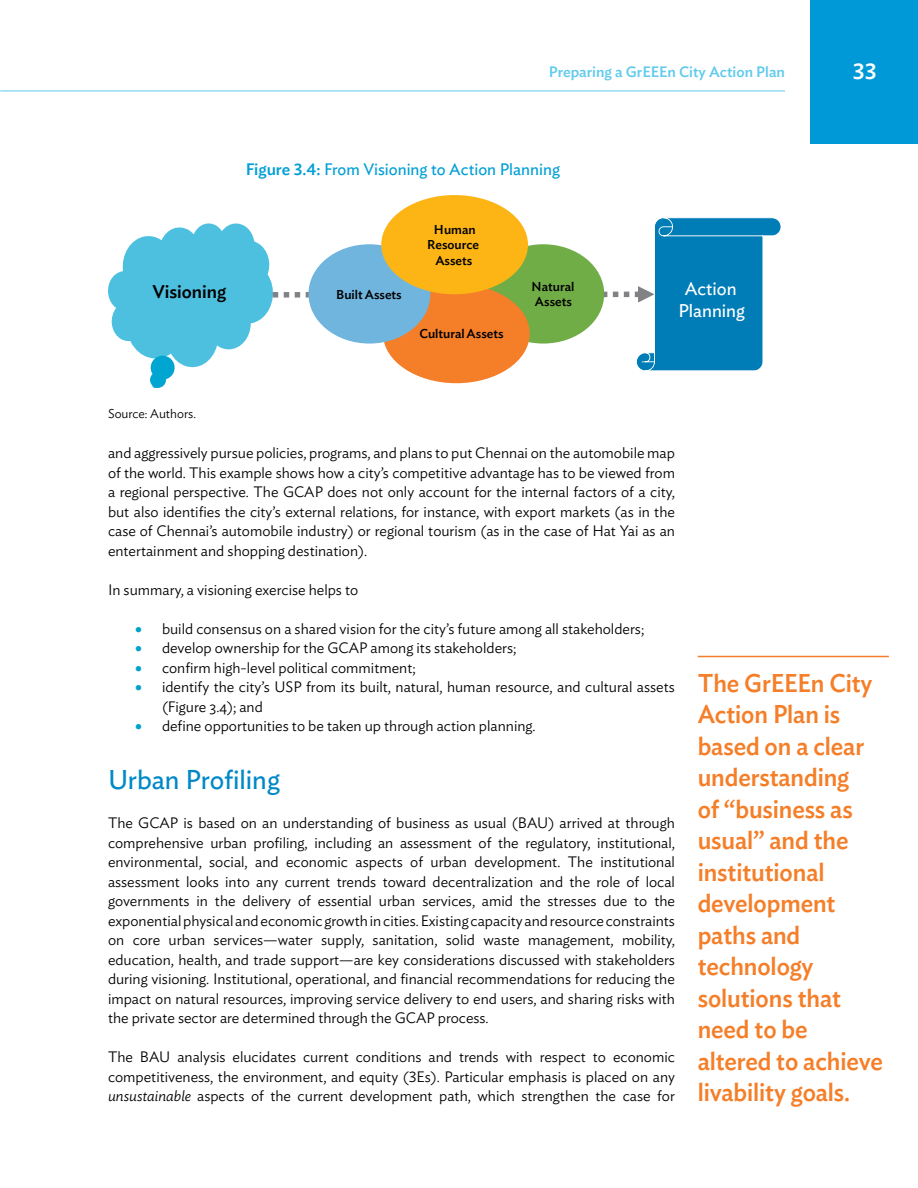
<style>
.page{position:relative;width:918px;height:1188px;background:#fff}
.page>*{position:absolute;margin:0;border:0;box-sizing:border-box;transform-origin:0 0}
.t1{font:27px "Ideal Sans";letter-spacing:-.005em;color:#0088c7}
.t2{font:500 25.5px/31.5px "Ideal Sans";letter-spacing:-.005em;color:#f57e28;scale:.95 1}
.t3{font:500 22.5px "Ideal Sans";color:#fff}
.t4{font:18.3px/21.9px "Ideal Sans";color:#fff;text-align:center}
.t5{font:500 18.3px "Ideal Sans";color:#000}
.t6{font:16.5px "Ideal Sans";color:#009fd6}
.t7{font:300 15px/19.5px "Ideal Sans";color:#000;text-align:justify}
.t8{font:500 15px "Ideal Sans";color:#62cbec}
.t9{font:500 12.75px/15.3px "Ideal Sans";color:#000}
.t10{font:300 12.75px "Ideal Sans";color:#000}
.s1{font-weight:500}
.s2{color:#00a1cb}
.s3{font-style:italic}
</style>
<div class="page">
<div style="left:810px;top:0;width:108px;height:144px;background:#0099d8"></div>
<hr style="left:0;top:91px;width:785px;height:1px;background:#62cbec">
<hr style="left:698px;top:656px;width:191px;height:1px;background:#f57e28">
<div style="left:383px;top:284px;width:147px;height:99px;background:#f57e29;border-radius:50%"></div>
<div style="left:381px;top:195px;width:147px;height:99px;background:#fcb515;border-radius:50%"></div>
<div style="left:152px;top:381px;width:8px;height:7px;background:#2bade4;border-radius:50%"></div>
<div style="left:150px;top:372px;width:16px;height:16px;background:#00a5d2;border-radius:50%"></div>
<div style="left:151px;top:356px;width:24px;height:24px;background:#00a5d2;border-radius:50%"></div>
<svg style="left:108px;top:217px;width:673px;height:154px"></svg>
<p class="t8" style="left:549px;top:61px;width:238px">Preparing a GrEEEn City Action Plan</p>
<h3 class="t3" style="left:853px;top:54px;width:25px">33</h3>
<p class="t6" style="left:246px;top:157px;width:316px"><span class="s1">Figure 3.4:</span> From Visioning to Action Planning</p>
<p class="t9" style="left:427px;top:221px;width:53px;text-align:center">Human<br>Resource<br>Assets</p>
<p class="t9" style="left:532px;top:278px;width:44px">Natural<br>Assets</p>
<p class="t5" style="left:153px;top:278px;width:75px">Visioning</p>
<p class="t4" style="left:678px;top:277px;width:68px">Action<br>Planning</p>
<p class="t9" style="left:336px;top:286px;width:67px">Built Assets</p>
<p class="t9" style="left:419px;top:325px;width:86px">Cultural Assets</p>
<p class="t10" style="left:108px;top:404px;width:90px">Source: Authors.</p>
<p class="t7" style="left:108px;top:442px;width:569px">and aggressively pursue policies, programs, and plans to put Chennai on the automobile map of the world. This example shows how a city’s competitive advantage has to be viewed from a regional perspective. The GCAP does not only account for the internal factors of a city, but also identifies the city’s external relations, for instance, with export markets (as in the case of Chennai’s automobile industry) or regional tourism (as in the case of Hat Yai as an entertainment and shopping destination).</p>
<p class="t7" style="left:108px;top:578px;width:252px">In summary, a visioning exercise helps to</p>
<p class="t7" style="left:135px;top:617px;width:511px"><span class="s2">•</span> build consensus on a shared vision for the city’s future among all stakeholders;</p>
<p class="t7" style="left:135px;top:637px;width:383px"><span class="s2">•</span> develop ownership for the GCAP among its stakeholders;</p>
<p class="t7" style="left:135px;top:656px;width:282px"><span class="s2">•</span> confirm high-level political commitment;</p>
<p class="t7" style="left:162px;top:676px;width:514px;text-indent:-27px"><span class="s2">•</span> identify the city’s USP from its built, natural, human resource, and cultural assets (Figure 3.4); and</p>
<p class="t7" style="left:135px;top:715px;width:402px"><span class="s2">•</span> define opportunities to be taken up through action planning.</p>
<h1 class="t1" style="left:108px;top:759px;width:173px">Urban Profiling</h1>
<p class="t7" style="left:108px;top:812px;width:569px">The GCAP is based on an understanding of business as usual (BAU) arrived at through comprehensive urban profiling, including an assessment of the regulatory, institutional, environmental, social, and economic aspects of urban development. The institutional assessment looks into any current trends toward decentralization and the role of local governments in the delivery of essential urban services, amid the stresses due to the exponential physical and economic growth in cities. Existing capacity and resource constraints on core urban services—water supply, sanitation, solid waste management, mobility, education, health, and trade support—are key considerations discussed with stakeholders during visioning. Institutional, operational, and financial recommendations for reducing the impact on natural resources, improving service delivery to end users, and sharing risks with the private sector are determined through the GCAP process.</p>
<p class="t7" style="left:108px;top:1046px;width:569px">The BAU analysis elucidates current conditions and trends with respect to economic competitiveness, the environment, and equity (3Es). Particular emphasis is placed on any <span class="s3">unsustainable</span> aspects of the current development path, which strengthen the case for</p>
<h2 class="t2" style="left:698px;top:665px;width:196px">The GrEEEn City<br>Action Plan is based on a clear understanding<br>of “business as usual” and the institutional development paths and technology solutions that need to be altered to achieve livability goals.</h2>
</div>
